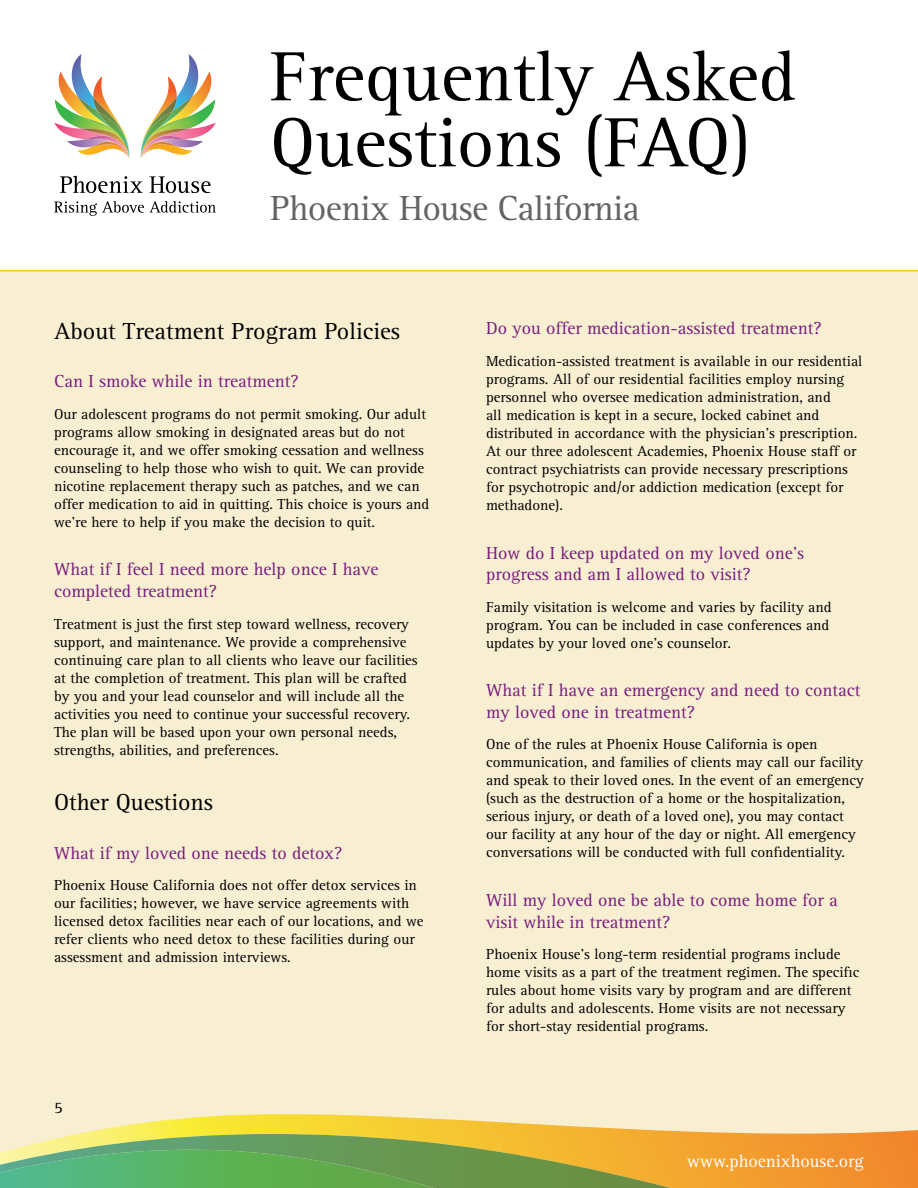
<style>
.page{position:relative;width:918px;height:1188px;background:#fff}
.page>*{position:absolute;margin:0;border:0;box-sizing:border-box;transform-origin:0 0}
.t1{font:72px/66px "Rotis Serif";color:#000}
.t2{font:36px "Rotis Serif";letter-spacing:-.02em;color:#636466}
.FAQ_Section{font:24px "Rotis Serif";color:#000}
.FAQ_Question{font:18px/21.6px "Rotis Serif";color:#781d7d}
.t3{font:18px "Rotis Serif";color:#fff}
.t4{font:16.5px "Rotis Serif";color:#000}
.FAQ_Body{font:15px/18px "Rotis Serif";color:#000}
</style>
<div class="page">
<svg style="left:60px;top:176px;width:83px;height:17px"></svg>
<svg style="left:54px;top:201px;width:162px;height:15px"></svg>
<svg style="left:149px;top:176px;width:62px;height:17px"></svg>
<img style="left:54px;top:54px;width:76px;height:104px">
<img style="left:140px;top:54px;width:76px;height:104px">
<div style="left:0;top:270px;width:918px;height:844px;background:#f8eed2"></div>
<svg style="left:0;top:1114px;width:824px;height:74px;background:#f5cf71"></svg>
<svg style="left:824px;top:1072px;width:94px;height:116px;background:#f4be82"></svg>
<svg style="left:0;top:1134px;width:722px;height:54px;background:#91ad55"></svg>
<h1 class="t1" style="left:270px;top:46px;width:527px">Frequently Asked<br>Questions (FAQ)</h1>
<h2 class="t2" style="left:270px;top:188px;width:371px">Phoenix House California</h2>
<p class="FAQ_Section" style="left:54px;top:317px;width:348px">About Treatment Program Policies</p>
<p class="FAQ_Question" style="left:54px;top:371px;width:246px">Can I smoke while in treatment?</p>
<p class="FAQ_Body" style="left:54px;top:405px;width:377px">Our adolescent programs do not permit smoking. Our adult programs allow smoking in designated areas but do not encourage it, and we offer smoking cessation and wellness counseling to help those who wish to quit. We can provide nicotine replacement therapy such as patches, and we can offer medication to aid in quitting. This choice is yours and we’re here to help if you make the decision to quit.</p>
<p class="FAQ_Question" style="left:54px;top:559px;width:326px">What if I feel I need more help once I have completed treatment?</p>
<p class="FAQ_Body" style="left:54px;top:615px;width:365px">Treatment is just the first step toward wellness, recovery support, and maintenance. We provide a comprehensive continuing care plan to all clients who leave our facilities at the completion of treatment. This plan will be crafted by you and your lead counselor and will include all the activities you need to continue your successful recovery.<br>The plan will be based upon your own personal needs, strengths, abilities, and preferences.</p>
<p class="FAQ_Section" style="left:54px;top:789px;width:161px">Other Questions</p>
<p class="FAQ_Question" style="left:54px;top:843px;width:290px">What if my loved one needs to detox?</p>
<p class="FAQ_Body" style="left:54px;top:877px;width:371px">Phoenix House California does not offer detox services in our facilities; however, we have service agreements with licensed detox facilities near each of our locations, and we refer clients who need detox to these facilities during our assessment and admission interviews.</p>
<p class="t4" style="left:54px;top:1098px;width:10px">5</p>
<p class="FAQ_Question" style="left:486px;top:318px;width:337px">Do you offer medication-assisted treatment?</p>
<p class="FAQ_Body" style="left:486px;top:352px;width:378px">Medication-assisted treatment is available in our residential programs. All of our residential facilities employ nursing personnel who oversee medication administration, and<br>all medication is kept in a secure, locked cabinet and distributed in accordance with the physician’s prescription.<br>At our three adolescent Academies, Phoenix House staff or contract psychiatrists can provide necessary prescriptions for psychotropic and/or addiction medication (except for methadone).</p>
<p class="FAQ_Question" style="left:486px;top:542px;width:320px">How do I keep updated on my loved one’s progress and am I allowed to visit?</p>
<p class="FAQ_Body" style="left:486px;top:598px;width:347px">Family visitation is welcome and varies by facility and program. You can be included in case conferences and updates by your loved one’s counselor.</p>
<p class="FAQ_Question" style="left:486px;top:680px;width:376px">What if I have an emergency and need to contact my loved one in treatment?</p>
<p class="FAQ_Body" style="left:486px;top:736px;width:379px">One of the rules at Phoenix House California is open communication, and families of clients may call our facility and speak to their loved ones. In the event of an emergency (such as the destruction of a home or the hospitalization, serious injury, or death of a loved one), you may contact our facility at any hour of the day or night. All emergency conversations will be conducted with full confidentiality.</p>
<p class="FAQ_Question" style="left:486px;top:890px;width:353px">Will my loved one be able to come home for a visit while in treatment?</p>
<p class="FAQ_Body" style="left:486px;top:946px;width:375px">Phoenix House’s long-term residential programs include home visits as a part of the treatment regimen. The specific rules about home visits vary by program and are different for adults and adolescents. Home visits are not necessary for short-stay residential programs.</p>
<p class="t3" style="left:687px;top:1151px;width:178px">www.phoenixhouse.org</p>
</div>
